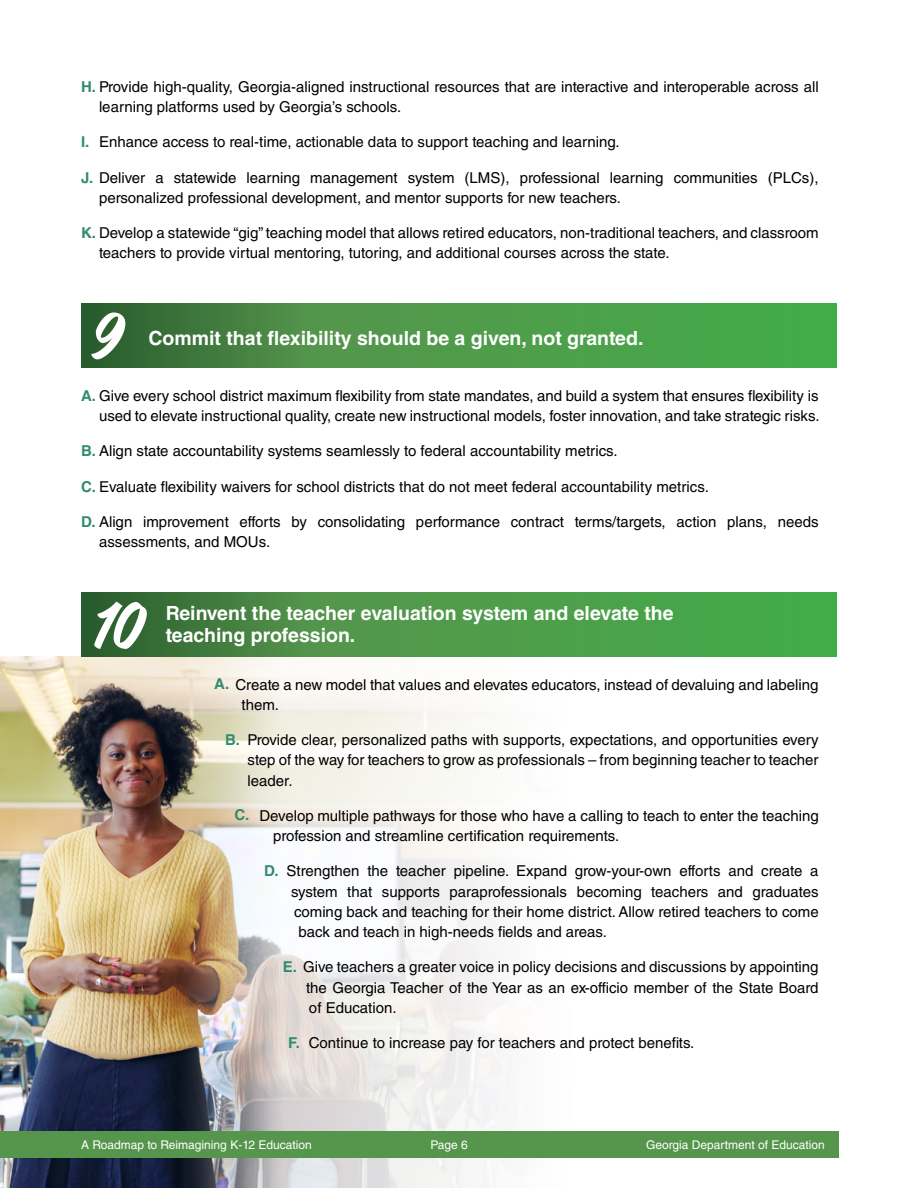
<style>
.page{position:relative;width:918px;height:1188px;background:#fff}
.page>*{position:absolute;margin:0;border:0;box-sizing:border-box;transform-origin:0 0}
.t1{font:72px "Fresty Script";color:#fff}
.t2{font:700 19.5px/22.5px "Helvetica LT Std";color:#fff}
.t3{font:15px/20.2px "Helvetica LT Std";color:#000}
.t4{font:700 15px "Helvetica LT Std";color:#318b6e}
.t5{font:12px "Helvetica LT Std";color:#fff}
.s1{font-weight:700;color:#318b6e}
</style>
<div class="page">
<img style="left:0;top:657px;width:582px;height:531px">
<svg style="left:81px;top:304px;width:756px;height:64px;background:#469345"></svg>
<svg style="left:81px;top:592px;width:756px;height:64px;background:#469345"></svg>
<div style="left:0;top:1131px;width:838px;height:26px;background:#55954c"></div>
<p class="t3" style="left:99px;top:76px;width:721px;text-indent:-18px"><span class="s1">H.</span> Provide high-quality, Georgia-aligned instructional resources that are interactive and interoperable across all learning platforms used by Georgia’s schools.</p>
<p class="t3" style="left:81px;top:132px;width:540px"><span class="s1">I.</span> Enhance access to real-time, actionable data to support teaching and learning.</p>
<p class="t3" style="left:99px;top:167px;width:721px;text-indent:-18px"><span class="s1">J.</span> Deliver a statewide learning management system (LMS), professional learning communities (PLCs), personalized professional development, and mentor supports for new teachers.</p>
<p class="t3" style="left:99px;top:223px;width:721px;text-indent:-18px"><span class="s1">K.</span> Develop a statewide “gig” teaching model that allows retired educators, non-traditional teachers, and classroom teachers to provide virtual mentoring, tutoring, and additional courses across the state.</p>
<h1 class="t1" style="left:91px;top:305px;width:37px">9</h1>
<h2 class="t2" style="left:148px;top:326px;width:497px">Commit that flexibility should be a given, not granted.</h2>
<p class="t3" style="left:81px;top:385px;width:740px;text-align:right"><span class="s1">A.</span> Give every school district maximum flexibility from state mandates, and build a system that ensures flexibility is used to elevate instructional quality, create new instructional models, foster innovation, and take strategic risks.</p>
<p class="t3" style="left:81px;top:441px;width:538px"><span class="s1">B.</span> Align state accountability systems seamlessly to federal accountability metrics.</p>
<p class="t3" style="left:81px;top:476px;width:629px"><span class="s1">C.</span> Evaluate flexibility waivers for school districts that do not meet federal accountability metrics.</p>
<p class="t3" style="left:99px;top:511px;width:721px;text-indent:-18px"><span class="s1">D.</span> Align improvement efforts by consolidating performance contract terms/targets, action plans, needs assessments, and MOUs.</p>
<h1 class="t1" style="left:94px;top:594px;width:54px">10</h1>
<h2 class="t2" style="left:166px;top:601px;width:509px">Reinvent the teacher evaluation system and elevate the teaching profession.</h2>
<p class="t3" style="left:242px;top:674px;width:579px;text-indent:-27px"><span class="s1">A.</span> Create a new model that values and elevates educators, instead of devaluing and labeling them.</p>
<p class="t3" style="left:248px;top:730px;width:573px;text-align:justify">Provide clear, personalized paths with supports, expectations, and opportunities every step of the way for teachers to grow as professionals – from beginning teacher to teacher leader.</p>
<p class="t3" style="left:273px;top:805px;width:547px;text-indent:-14px">Develop multiple pathways for those who have a calling to teach to enter the teaching profession and streamline certification requirements.</p>
<p class="t3" style="left:286px;top:861px;width:534px">Strengthen the teacher pipeline. Expand grow-your-own efforts and create a</p>
<p class="t3" style="left:291px;top:881px;width:529px">system that supports paraprofessionals becoming teachers and graduates</p>
<p class="t3" style="left:294px;top:901px;width:526px">coming back and teaching for their home district. Allow retired teachers to come</p>
<p class="t3" style="left:298px;top:922px;width:310px">back and teach in high-needs fields and areas.</p>
<p class="t3" style="left:306px;top:957px;width:514px;text-align:justify;text-indent:-23px"><span class="s1">E.</span> Give teachers a greater voice in policy decisions and discussions by appointing the Georgia Teacher of the Year as an ex-officio member of the State Board of Education.</p>
<p class="t3" style="left:309px;top:1033px;width:387px">Continue to increase pay for teachers and protect benefits.</p>
<p class="t4" style="left:225px;top:730px;width:16px">B.</p>
<p class="t4" style="left:234px;top:806px;width:16px">C.</p>
<p class="t4" style="left:264px;top:861px;width:16px">D.</p>
<p class="t4" style="left:288px;top:1033px;width:13px">F.</p>
<p class="t5" style="left:81px;top:1137px;width:232px">A Roadmap to Reimagining K-12 Education</p>
<p class="t5" style="left:430px;top:1137px;width:39px">Page 6</p>
<p class="t5" style="left:646px;top:1137px;width:180px">Georgia Department of Education</p>
</div>
